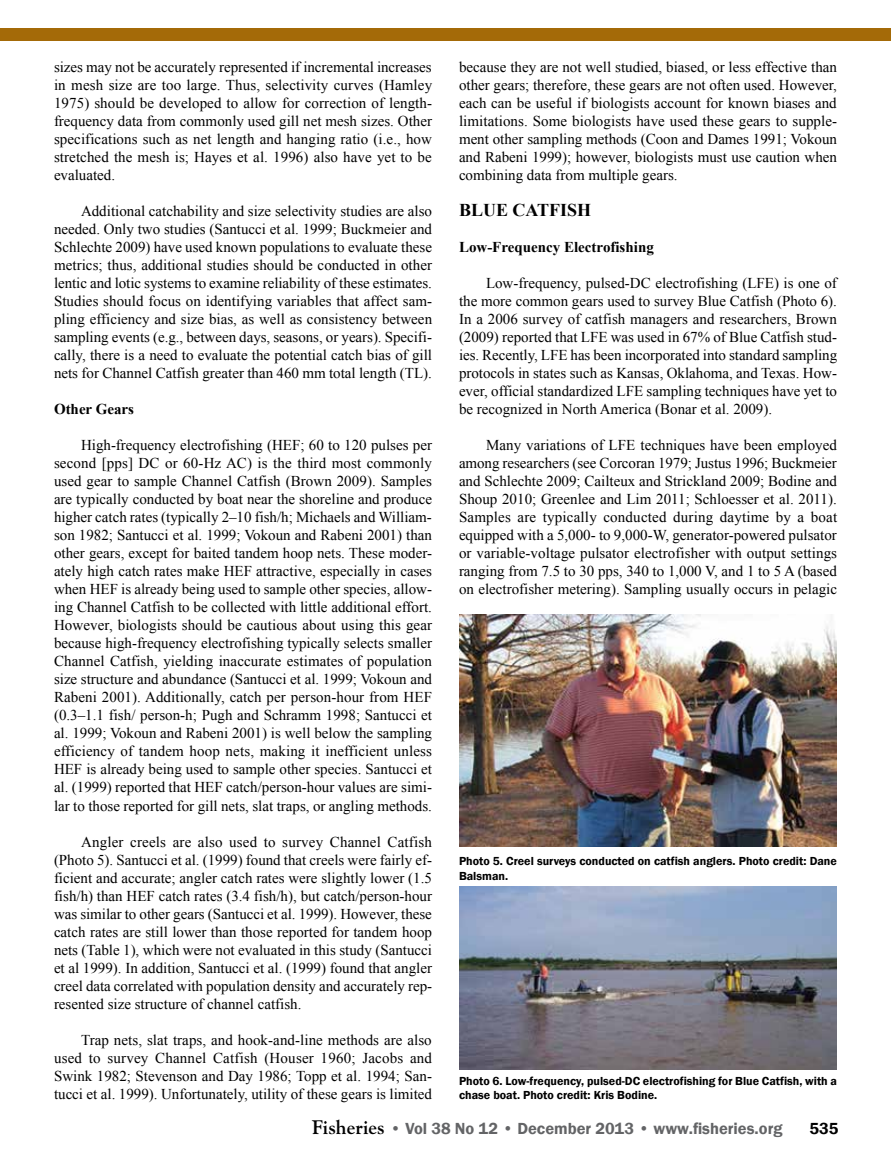
<style>
.page{position:relative;width:891px;height:1175px;background:#fff}
.page>*{position:absolute;margin:0;border:0;box-sizing:border-box;transform-origin:0 0}
.t1{font:700 18px "Times New Roman";color:#000}
.t2{font:600 16.5px "Franklin Gothic";color:#636466}
.t3{font:600 16.5px "Franklin Gothic";color:#000}
.t4{font:15px/18px "Times New Roman";color:#000;text-align:justify}
.t5{font:700 15px "Times New Roman";color:#000}
.t6{font:600 12px/14.4px "Franklin Gothic";color:#000}
.s1{font-family:"Goudy";font-weight:700;font-size:19.5px;color:#000}
</style>
<div class="page">
<img style="left:459px;top:614px;width:378px;height:232px">
<div style="left:0;top:28px;width:891px;height:12px;background:#a46a08"></div>
<img style="left:459px;top:886px;width:378px;height:183px">
<p class="t4" style="left:54px;top:58px;width:380px">sizes may not be accurately represented if incremental increases in mesh size are too large. Thus, selectivity curves (Hamley 1975) should be developed to allow for correction of length&shy;frequency data from commonly used gill net mesh sizes. Other specifications such as net length and hanging ratio (i.e., how stretched the mesh is; Hayes et al. 1996) also have yet to be evaluated.</p>
<p class="t4" style="left:54px;top:202px;width:380px;text-indent:27px">Additional catchability and size selectivity studies are also needed. Only two studies (Santucci et al. 1999; Buckmeier and Schlechte 2009) have used known populations to evaluate these metrics; thus, additional studies should be conducted in other lentic and lotic systems to examine reliability of these estimates.<br>Studies should focus on identifying variables that affect sam&shy;pling efficiency and size bias, as well as consistency between sampling events (e.g., between days, seasons, or years). Specifi&shy;cally, there is a need to evaluate the potential catch bias of gill nets for Channel Catfish greater than 460 mm total length (TL).</p>
<p class="t5" style="left:54px;top:399px;width:82px">Other Gears</p>
<p class="t4" style="left:54px;top:436px;width:380px;text-indent:27px">High-frequency electrofishing (HEF; 60 to 120 pulses per second [pps] DC or 60-Hz AC) is the third most commonly used gear to sample Channel Catfish (Brown 2009). Samples are typically conducted by boat near the shoreline and produce higher catch rates (typically 2–10 fish/h; Michaels and William&shy;son 1982; Santucci et al. 1999; Vokoun and Rabeni 2001) than other gears, except for baited tandem hoop nets. These moder&shy;ately high catch rates make HEF attractive, especially in cases when HEF is already being used to sample other species, allow&shy;ing Channel Catfish to be collected with little additional effort.<br>However, biologists should be cautious about using this gear because high-frequency electrofishing typically selects smaller Channel Catfish, yielding inaccurate estimates of population size structure and abundance (Santucci et al. 1999; Vokoun and Rabeni 2001). Additionally, catch per person-hour from HEF (0.3–1.1 fish/ person-h; Pugh and Schramm 1998; Santucci et al. 1999; Vokoun and Rabeni 2001) is well below the sampling efficiency of tandem hoop nets, making it inefficient unless HEF is already being used to sample other species. Santucci et al. (1999) reported that HEF catch/person-hour values are simi&shy;lar to those reported for gill nets, slat traps, or angling methods.</p>
<p class="t4" style="left:54px;top:832px;width:380px;text-indent:27px">Angler creels are also used to survey Channel Catfish (Photo 5). Santucci et al. (1999) found that creels were fairly ef&shy;ficient and accurate; angler catch rates were slightly lower (1.5 fish/h) than HEF catch rates (3.4 fish/h), but catch/person-hour was similar to other gears (Santucci et al. 1999). However, these catch rates are still lower than those reported for tandem hoop nets (Table 1), which were not evaluated in this study (Santucci et al 1999). In addition, Santucci et al. (1999) found that angler creel data correlated with population density and accurately rep&shy;resented size structure of channel catfish.</p>
<p class="t4" style="left:54px;top:1030px;width:380px;text-indent:27px">Trap nets, slat traps, and hook-and-line methods are also used to survey Channel Catfish (Houser 1960; Jacobs and Swink 1982; Stevenson and Day 1986; Topp et al. 1994; San&shy;tucci et al. 1999). Unfortunately, utility of these gears is limited</p>
<p class="t4" style="left:459px;top:58px;width:380px">because they are not well studied, biased, or less effective than other gears; therefore, these gears are not often used. However, each can be useful if biologists account for known biases and limitations. Some biologists have used these gears to supple&shy;ment other sampling methods (Coon and Dames 1991; Vokoun and Rabeni 1999); however, biologists must use caution when combining data from multiple gears.</p>
<p class="t1" style="left:459px;top:198px;width:134px">BLUE CATFISH</p>
<p class="t5" style="left:459px;top:237px;width:196px">Low-Frequency Electrofishing</p>
<p class="t4" style="left:459px;top:274px;width:380px;text-indent:27px">Low-frequency, pulsed-DC electrofishing (LFE) is one of the more common gears used to survey Blue Catfish (Photo 6).<br>In a 2006 survey of catfish managers and researchers, Brown (2009) reported that LFE was used in 67% of Blue Catfish stud&shy;ies. Recently, LFE has been incorporated into standard sampling protocols in states such as Kansas, Oklahoma, and Texas. How&shy;ever, official standardized LFE sampling techniques have yet to be recognized in North America (Bonar et al. 2009).</p>
<p class="t4" style="left:459px;top:436px;width:380px;text-indent:27px">Many variations of LFE techniques have been employed among researchers (see Corcoran 1979; Justus 1996; Buckmeier and Schlechte 2009; Cailteux and Strickland 2009; Bodine and Shoup 2010; Greenlee and Lim 2011; Schloesser et al. 2011).<br>Samples are typically conducted during daytime by a boat equipped with a 5,000- to 9,000-W, generator-powered pulsator or variable-voltage pulsator electrofisher with output settings ranging from 7.5 to 30 pps, 340 to 1,000 V, and 1 to 5 A (based on electrofisher metering). Sampling usually occurs in pelagic</p>
<p class="t6" style="left:459px;top:854px;width:379px">Photo 5. Creel surveys conducted on catfish anglers. Photo credit: Dane<br>Balsman.</p>
<p class="t6" style="left:459px;top:1073px;width:380px">Photo 6. Low-frequency, pulsed-DC electrofishing for Blue Catfish, with a chase boat. Photo credit: Kris Bodine.</p>
<p class="t2" style="left:312px;top:1118px;width:472px"><span class="s1">Fisheries</span> • Vol 38 No 12 • December 2013 • www.fisheries.org</p>
<p class="t3" style="left:809px;top:1118px;width:31px">535</p>
</div>
